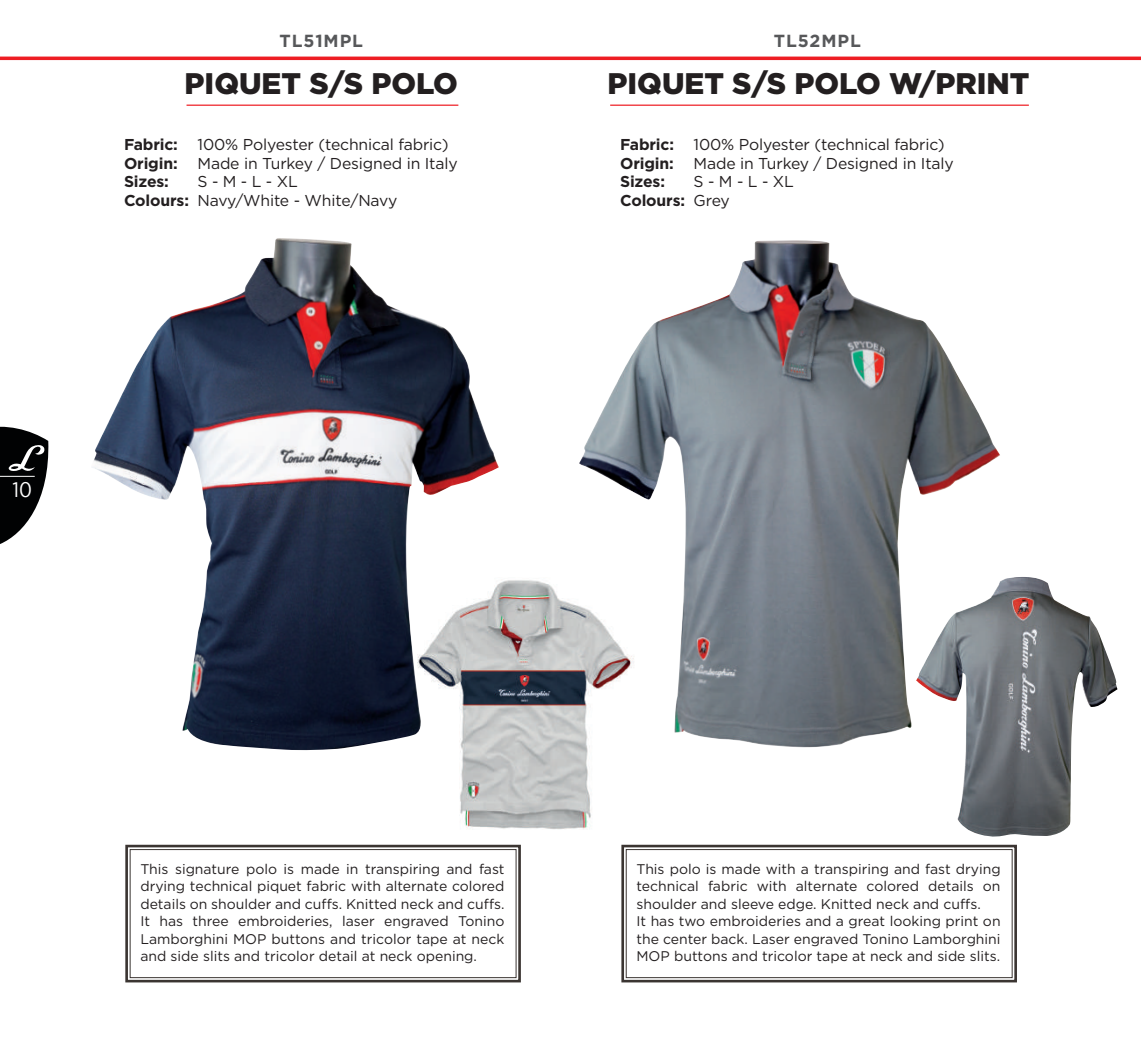
<style>
.page{position:relative;width:1141px;height:1042px;background:#fff}
.page>*{position:absolute;margin:0;border:0;box-sizing:border-box;transform-origin:0 0}
.t1{font:900 29.75px "Gotham";color:#231f20}
.t2{font:21px "Gotham Narrow";color:#fff}
.t3{font:700 17.5px "Gotham";letter-spacing:.05em;color:#57585a}
.t4{font:15.75px/18.4px "Gotham";letter-spacing:-.01em;color:#231f20}
.t5{font:700 15.75px "Gotham";letter-spacing:-.01em;color:#231f20}
.t6{font:14px/17.5px "Gotham";color:#231f20;text-align:justify}
.s1{font-weight:700}
</style>
<div class="page">
<img style="left:460px;top:580px;width:131px;height:249px">
<hr style="left:0;top:57px;width:1141px;height:3px;background:#ee1d23">
<img style="left:92px;top:238px;width:407px;height:512px">
<img style="left:579px;top:240px;width:421px;height:508px">
<svg style="left:0;top:426px;width:49px;height:118px"></svg>
<hr style="left:0;top:476px;width:35px;height:1px;background:#fff">
<hr style="left:187px;top:105px;width:271px;height:1px;background:#ee1d23">
<hr style="left:610px;top:105px;width:419px;height:1px;background:#ee1d23">
<svg style="left:125px;top:844px;width:396px;height:139px"></svg>
<div style="left:130px;top:849px;width:386px;height:129px;border:1px solid #3b3532"></div>
<svg style="left:621px;top:844px;width:396px;height:139px"></svg>
<div style="left:626px;top:849px;width:387px;height:129px;border:1px solid #3b3532"></div>
<img style="left:916px;top:577px;width:201px;height:260px">
<p class="t3" style="left:280px;top:30px;width:85px">TL51MPL</p>
<p class="t3" style="left:774px;top:30px;width:88px">TL52MPL</p>
<h1 class="t1" style="left:185px;top:66px;width:275px">PIQUET S/S POLO</h1>
<h1 class="t1" style="left:608px;top:66px;width:423px">PIQUET S/S POLO W/PRINT</h1>
<p class="t4" style="left:124px;top:135px;width:326px"><span class="s1">Fabric:</span> 100% Polyester (technical fabric)<br><span class="s1">Origin:</span></p>
<p class="t4" style="left:198px;top:154px;width:262px">Made in Turkey / Designed in Italy</p>
<p class="t4" style="left:620px;top:135px;width:326px"><span class="s1">Fabric:</span> 100% Polyester (technical fabric)<br><span class="s1">Origin:</span></p>
<p class="t4" style="left:694px;top:154px;width:262px">Made in Turkey / Designed in Italy</p>
<p class="t5" style="left:124px;top:172px;width:46px">Sizes:</p>
<p class="t4" style="left:124px;top:172px;width:275px;text-indent:74px">S - M - L - XL<br><span class="s1">Colours:</span> Navy/White - White/Navy</p>
<p class="t5" style="left:620px;top:172px;width:46px">Sizes:</p>
<p class="t4" style="left:620px;top:172px;width:175px;text-indent:74px">S - M - L - XL<br><span class="s1">Colours:</span> Grey</p>
<h2 class="t2" style="left:12px;top:476px;width:21px">10</h2>
<p class="t6" style="left:140px;top:860px;width:366px">This signature polo is made in transpiring and fast drying technical piquet fabric with alternate colored details on shoulder and cuffs. Knitted neck and cuffs.<br>It has three embroideries, laser engraved Tonino Lamborghini MOP buttons and tricolor tape at neck and side slits and tricolor detail at neck opening.</p>
<p class="t6" style="left:636px;top:860px;width:366px;text-align:left">This polo is made with a transpiring and fast drying technical fabric with alternate colored details on shoulder and sleeve edge. Knitted neck and cuffs.<br>It has two embroideries and a great looking print on the center back. Laser engraved Tonino Lamborghini MOP buttons and tricolor tape at neck and side slits.</p>
</div>
